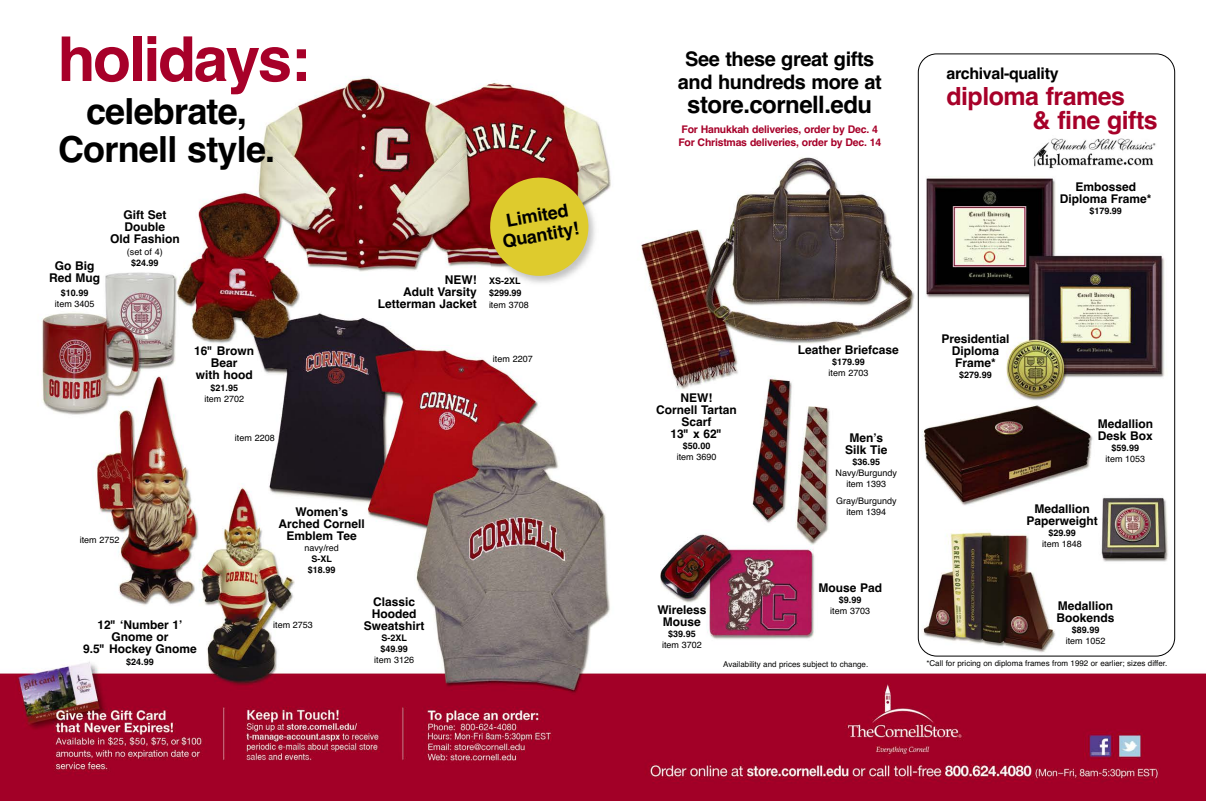
<style>
.page{position:relative;width:1206px;height:801px;background:#fff}
.page>*{position:absolute;margin:0;border:0;box-sizing:border-box;transform-origin:0 0}
.t1{font:700 62px "Helvetica";letter-spacing:-.04em;color:#a70029}
.t2{font:700 36px/38px "Helvetica";letter-spacing:-.02em;color:#000;text-align:center}
.t3{font:700 25px/24px "Helvetica";letter-spacing:-.02em;color:#a70029}
.t4{font:700 24px "Helvetica";letter-spacing:-.02em;color:#000}
.t5{font:700 20px/23px "Helvetica";letter-spacing:-.02em;color:#000;text-align:center}
.t6{font:700 18px/20px "Helvetica";color:#000;text-align:center}
.t7{font:700 16px "Helvetica";letter-spacing:-.02em;color:#000}
.t8{font:700 12px/12px "Helvetica";color:#000;text-align:center}
.t9{font:700 10.5px/13px "Helvetica";letter-spacing:-.02em;color:#a70029;text-align:center}
.t10{font:9px/11px "Helvetica";color:#000;text-align:center}
.t11{font:700 9px/11px "Helvetica";color:#000}
.t12{font:8px "Helvetica";color:#000}
</style>
<div class="page">
<img style="left:0;top:70px;width:1206px;height:731px">
<img style="left:918px;top:53px;width:257px;height:604px">
<img style="left:476px;top:164px;width:135px;height:134px">
<svg style="left:486px;top:174px;width:106px;height:106px;background:#d1b248"></svg>
<img style="left:1026px;top:135px;width:135px;height:35px">
<h1 class="t1" style="left:58px;top:23px;width:254px">holidays:</h1>
<h2 class="t2" style="left:58px;top:93px;width:219px">celebrate,<br>Cornell style.</h2>
<p class="t8" style="left:49px;top:260px;width:52px">Go Big<br>Red Mug</p>
<p class="t11" style="left:61px;top:288px;width:29px">$10.99</p>
<p class="t10" style="left:55px;top:299px;width:41px">item 3405</p>
<p class="t8" style="left:110px;top:209px;width:71px">Gift Set<br>Double<br>Old Fashion</p>
<p class="t10" style="left:127px;top:246px;width:37px">(set of 4)</p>
<p class="t11" style="left:131px;top:257px;width:29px">$24.99</p>
<p class="t8" style="left:194px;top:345px;width:62px">16" Brown<br>Bear<br>with hood</p>
<p class="t11" style="left:211px;top:383px;width:29px">$21.95</p>
<p class="t10" style="left:204px;top:394px;width:41px">item 2702</p>
<p class="t10" style="left:235px;top:433px;width:41px">item 2208</p>
<h3 class="t6" style="left:497px;top:212px;width:79px;rotate:-10deg">Limited<br>Quantity!</h3>
<p class="t8" style="left:378px;top:274px;width:101px;text-align:right">NEW!<br>Adult Varsity<br>Letterman Jacket</p>
<p class="t11" style="left:489px;top:275px;width:34px;line-height:12px">XS-2XL $299.99</p>
<p class="t10" style="left:489px;top:300px;width:41px">item 3708</p>
<p class="t10" style="left:493px;top:353px;width:41px">item 2207</p>
<p class="t10" style="left:80px;top:534px;width:41px">item 2752</p>
<p class="t8" style="left:279px;top:505px;width:88px">Women’s<br>Arched Cornell<br>Emblem Tee</p>
<p class="t10" style="left:304px;top:542px;width:36px">navy/red</p>
<p class="t11" style="left:308px;top:553px;width:29px;text-align:center">S-XL $18.99</p>
<p class="t8" style="left:83px;top:619px;width:115px">12" ‘Number 1’<br>Gnome or<br>9.5" Hockey Gnome</p>
<p class="t11" style="left:126px;top:656px;width:29px">$24.99</p>
<p class="t10" style="left:273px;top:620px;width:41px">item 2753</p>
<p class="t8" style="left:364px;top:596px;width:62px">Classic<br>Hooded<br>Sweatshirt</p>
<p class="t11" style="left:380px;top:633px;width:29px">S-2XL $49.99</p>
<p class="t10" style="left:374px;top:655px;width:41px">item 3126</p>
<h3 class="t5" style="left:678px;top:48px;width:205px">See these great gifts and hundreds more at</h3>
<h3 class="t4" style="left:687px;top:91px;width:186px">store.cornell.edu</h3>
<p class="t9" style="left:678px;top:123px;width:205px">For Hanukkah deliveries, order by Dec. 4<br>For Christmas deliveries, order by Dec. 14</p>
<h3 class="t7" style="left:946px;top:64px;width:114px">archival-quality</h3>
<h3 class="t3" style="left:1033px;top:85px;width:127px;text-indent:-86px">diploma frames<br>&amp; fine gifts</h3>
<p class="t8" style="left:1060px;top:181px;width:93px">Embossed<br>Diploma Frame*</p>
<p class="t11" style="left:1089px;top:205px;width:34px">$179.99</p>
<p class="t8" style="left:656px;top:392px;width:82px">NEW!<br>Cornell Tartan<br>Scarf<br>13" x 62"</p>
<p class="t11" style="left:683px;top:440px;width:29px">$50.00</p>
<p class="t10" style="left:677px;top:451px;width:41px">item 3690</p>
<p class="t8" style="left:798px;top:344px;width:103px">Leather Briefcase</p>
<p class="t11" style="left:832px;top:356px;width:34px">$179.99</p>
<p class="t10" style="left:829px;top:367px;width:41px">item 2703</p>
<p class="t8" style="left:845px;top:431px;width:44px">Men’s<br>Silk Tie</p>
<p class="t11" style="left:853px;top:456px;width:29px">$36.95</p>
<p class="t10" style="left:836px;top:467px;width:63px">Navy/Burgundy item 1393</p>
<p class="t10" style="left:836px;top:495px;width:62px">Gray/Burgundy item 1394</p>
<p class="t8" style="left:942px;top:333px;width:70px">Presidential<br>Diploma<br>Frame*</p>
<p class="t11" style="left:959px;top:370px;width:34px">$279.99</p>
<p class="t8" style="left:1098px;top:418px;width:57px;text-align:left">Medallion<br>Desk Box</p>
<p class="t11" style="left:1112px;top:443px;width:29px">$59.99</p>
<p class="t10" style="left:1106px;top:454px;width:41px">item 1053</p>
<p class="t8" style="left:1026px;top:503px;width:73px">Medallion<br>Paperweight</p>
<p class="t11" style="left:1048px;top:528px;width:29px">$29.99</p>
<p class="t10" style="left:1042px;top:539px;width:41px">item 1848</p>
<p class="t8" style="left:818px;top:582px;width:65px">Mouse Pad</p>
<p class="t11" style="left:839px;top:594px;width:24px">$9.99</p>
<p class="t8" style="left:1057px;top:600px;width:60px;text-align:left">Medallion<br>Bookends</p>
<p class="t11" style="left:1072px;top:624px;width:29px">$89.99</p>
<p class="t10" style="left:1066px;top:635px;width:41px">item 1052</p>
<p class="t8" style="left:657px;top:603px;width:51px">Wireless</p>
<p class="t10" style="left:830px;top:605px;width:41px">item 3703</p>
<p class="t8" style="left:663px;top:615px;width:40px">Mouse</p>
<p class="t11" style="left:668px;top:628px;width:29px">$39.95</p>
<p class="t10" style="left:662px;top:639px;width:41px">item 3702</p>
<p class="t12" style="left:723px;top:659px;width:146px">Availability and prices subject to change.</p>
<p class="t12" style="left:926px;top:659px;width:242px">*Call for pricing on diploma frames from 1992 or earlier; sizes differ.</p>
</div>
